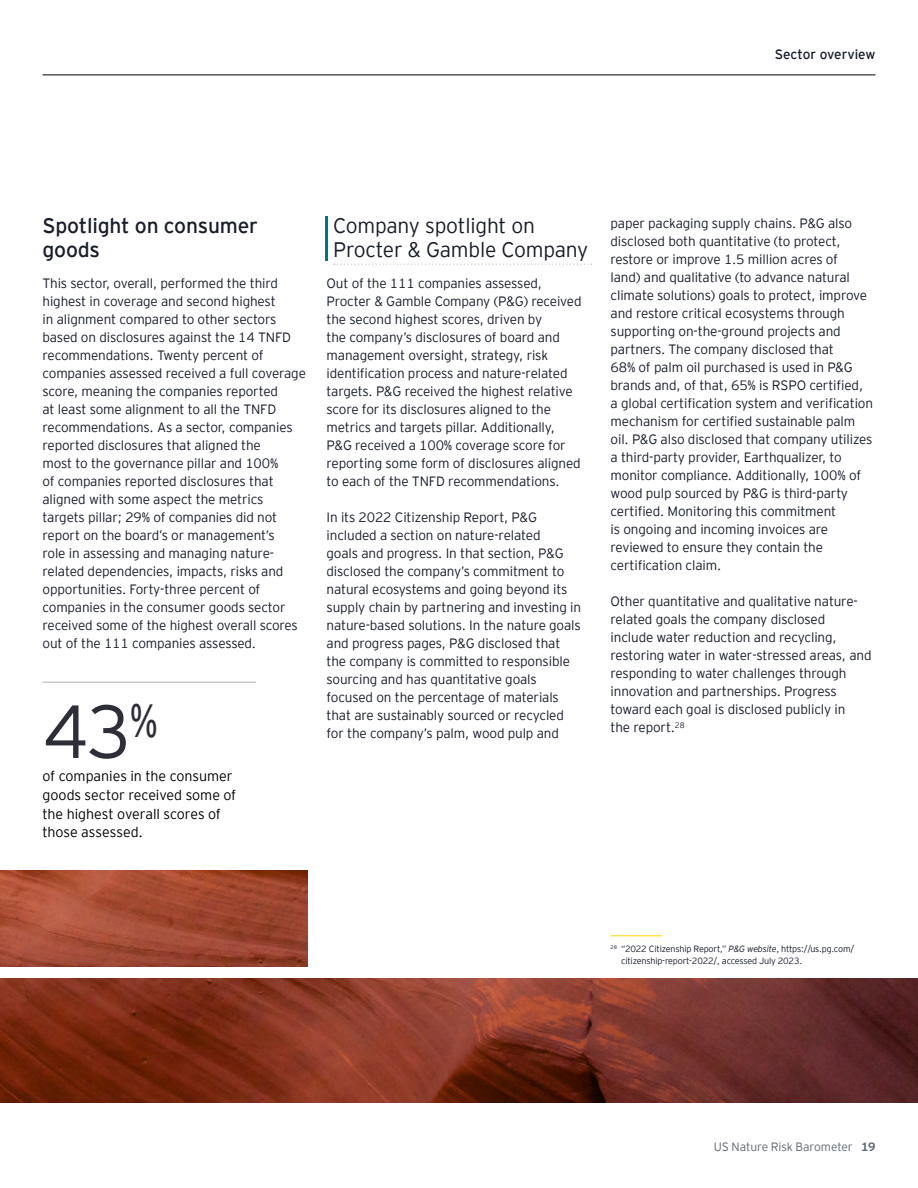
<style>
.page{position:relative;width:918px;height:1188px;background:#fff}
.page>*{position:absolute;margin:0;border:0;box-sizing:border-box;transform-origin:0 0}
.t1{font:300 75px "EY Interstate";color:#2e2e38}
.t2{font:300 21px/24px "EY Interstate";letter-spacing:-.01em;color:#181d29}
.t3{font:21px/24px "EY Interstate";letter-spacing:-.01em;color:#181d29}
.t4{font:300 14.25px/18.8px "EY Interstate";letter-spacing:-.005em;color:#000}
.t5{font:300 13.5px/18px "EY Interstate";letter-spacing:-.01em;color:#181d29}
.t6{font:13.5px "EY Interstate";color:#181d29}
.t7{font:300 12px "EY Interstate";letter-spacing:-.01em;color:#606973}
.t8{font:300 9px/12px "EY Interstate";letter-spacing:-.02em;color:#181d29}
.s1{font-style:italic}
.s2{font-weight:700}
</style>
<div class="page">
<hr style="left:43px;top:75px;width:832px;height:1px;background:#000">
<hr style="left:325px;top:216px;width:3px;height:45px;background:#00747b">
<svg style="left:334px;top:264px;width:258px;height:1px"></svg>
<img style="left:0;top:979px;width:918px;height:124px">
<img style="left:0;top:871px;width:307px;height:96px">
<hr style="left:611px;top:935px;width:51px;height:1px;background:#ffd500">
<hr style="left:43px;top:682px;width:213px;height:1px;background:#b5b9bc">
<p class="t6" style="left:775px;top:44px;width:102px">Sector overview</p>
<h2 class="t3" style="left:43px;top:212px;width:217px">Spotlight on consumer goods</h2>
<p class="t5" style="left:43px;top:273px;width:265px">This sector, overall, performed the third highest in coverage and second highest<br>in alignment compared to other sectors based on disclosures against the 14 TNFD recommendations. Twenty percent of companies assessed received a full coverage score, meaning the companies reported<br>at least some alignment to all the TNFD recommendations. As a sector, companies reported disclosures that aligned the<br>most to the governance pillar and 100%<br>of companies reported disclosures that aligned with some aspect the metrics targets pillar; 29% of companies did not report on the board’s or management’s<br>role in assessing and managing nature&shy;related dependencies, impacts, risks and opportunities. Forty-three percent of companies in the consumer goods sector received some of the highest overall scores out of the 111 companies assessed.</p>
<h1 class="t1" style="left:43px;top:678px;width:117px">43<sup>%</sup></h1>
<p class="t4" style="left:43px;top:766px;width:195px">of companies in the consumer goods sector received some of the highest overall scores of those assessed.</p>
<h2 class="t2" style="left:333px;top:212px;width:256px">Company spotlight on<br>Procter &amp; Gamble Company</h2>
<p class="t5" style="left:327px;top:273px;width:257px">Out of the 111 companies assessed, Procter &amp; Gamble Company (P&amp;G) received the second highest scores, driven by<br>the company’s disclosures of board and management oversight, strategy, risk identification process and nature-related targets. P&amp;G received the highest relative score for its disclosures aligned to the metrics and targets pillar. Additionally, P&amp;G received a 100% coverage score for reporting some form of disclosures aligned to each of the TNFD recommendations.</p>
<p class="t5" style="left:327px;top:507px;width:256px">In its 2022 Citizenship Report, P&amp;G included a section on nature-related<br>goals and progress. In that section, P&amp;G disclosed the company’s commitment to natural ecosystems and going beyond its supply chain by partnering and investing in nature-based solutions. In the nature goals and progress pages, P&amp;G disclosed that the company is committed to responsible sourcing and has quantitative goals focused on the percentage of materials that are sustainably sourced or recycled for the company’s palm, wood pulp and</p>
<p class="t5" style="left:611px;top:213px;width:264px">paper packaging supply chains. P&amp;G also disclosed both quantitative (to protect, restore or improve 1.5 million acres of<br>land) and qualitative (to advance natural climate solutions) goals to protect, improve and restore critical ecosystems through supporting on-the-ground projects and partners. The company disclosed that<br>68% of palm oil purchased is used in P&amp;G brands and, of that, 65% is RSPO certified, a global certification system and verification mechanism for certified sustainable palm oil. P&amp;G also disclosed that company utilizes a third-party provider, Earthqualizer, to monitor compliance. Additionally, 100% of wood pulp sourced by P&amp;G is third-party certified. Monitoring this commitment<br>is ongoing and incoming invoices are reviewed to ensure they contain the certification claim.</p>
<p class="t5" style="left:611px;top:591px;width:263px">Other quantitative and qualitative nature&shy;related goals the company disclosed<br>include water reduction and recycling, restoring water in water-stressed areas, and responding to water challenges through innovation and partnerships. Progress toward each goal is disclosed publicly in<br>the report.<sup>28</sup></p>
<p class="t8" style="left:621px;top:943px;width:235px;text-indent:-10px"><sup>28</sup> “2022 Citizenship Report,” <span class="s1">P&amp;G website</span>, https://us.pg.com/ citizenship-report-2022/, accessed July 2023.</p>
<p class="t7" style="left:714px;top:1138px;width:163px">US Nature Risk Barometer <span class="s2">19</span></p>
</div>
